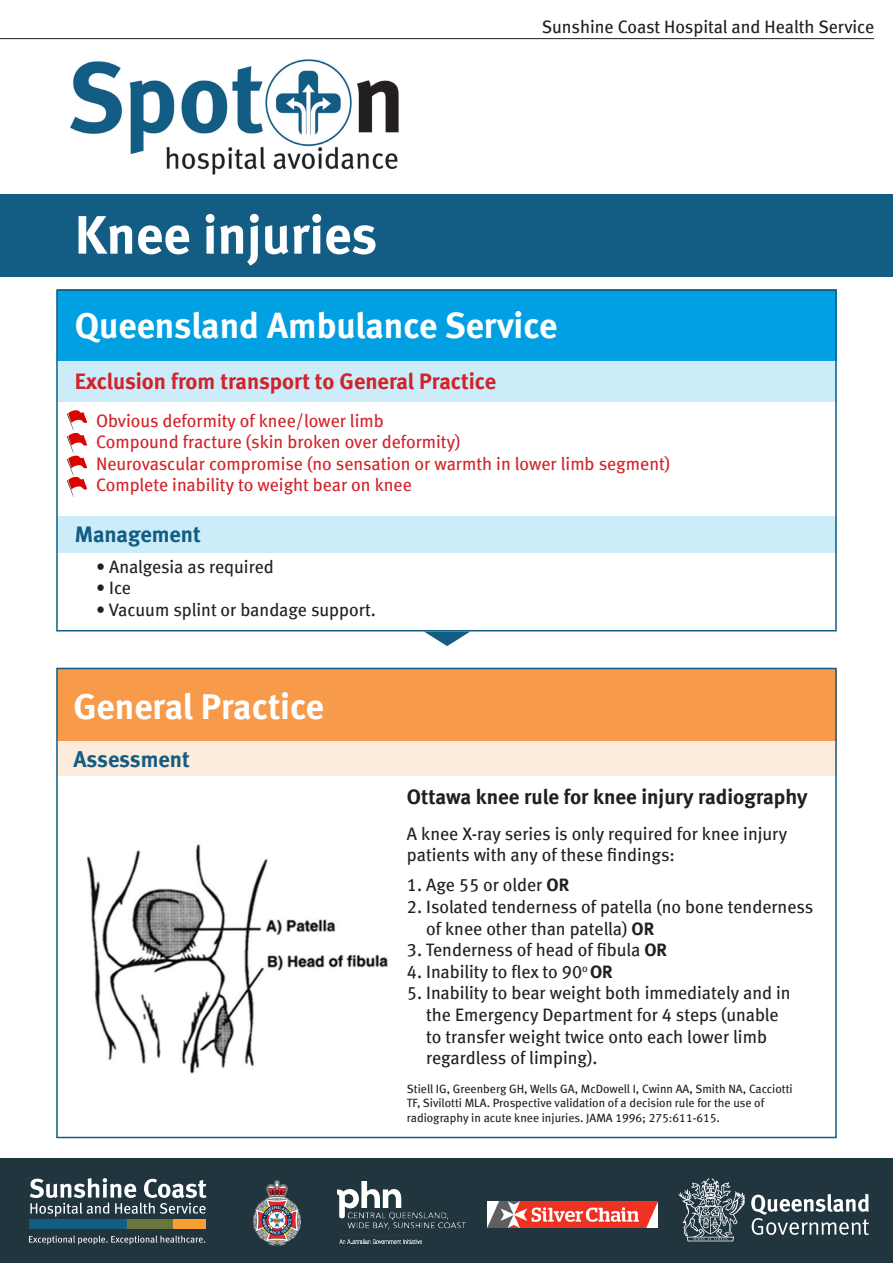
<style>
.page{position:relative;width:893px;height:1263px;background:#fff}
.page>*{position:absolute;margin:0;border:0;box-sizing:border-box;transform-origin:0 0}
.t1{font:54px "Meta Bold LF";color:#fff}
.t2{font:36px "Meta Bold LF";color:#fff}
.t3{font:22.5px "Meta Bold LF";color:#d1232a}
.t4{font:22.5px "Meta Bold LF";color:#135d84}
.t5{font:21px "Meta Bold LF";color:#231f20}
.t6{font:18px/21.6px "Meta Book LF";color:#231f20}
.t7{font:18px "Meta Book LF";color:#d1232a}
.t8{font:12px/14.4px "Meta Book LF";color:#231f20}
.s1{font-family:"Meta";font-weight:700}
</style>
<div class="page">
<div style="left:57px;top:361px;width:780px;height:41px;background:#cdecf9"></div>
<div style="left:57px;top:516px;width:780px;height:36px;background:#cdecf9"></div>
<div style="left:57px;top:289px;width:780px;height:72px;background:#00a0e2"></div>
<hr style="left:0;top:38px;width:874px;height:1px;background:#231f20">
<div style="left:0;top:194px;width:893px;height:83px;background:#135c84"></div>
<div style="left:0;top:1159px;width:893px;height:104px;background:#21353f"></div>
<img style="left:70px;top:59px;width:329px;height:116px">
<div style="left:56px;top:289px;width:781px;height:342px;border:2px solid #135d84"></div>
<div style="left:57px;top:739px;width:780px;height:36px;background:#fdebdb"></div>
<div style="left:57px;top:669px;width:780px;height:71px;background:#f79a4a"></div>
<div style="left:56px;top:668px;width:781px;height:470px;border:2px solid #135d84"></div>
<img style="left:86px;top:844px;width:302px;height:230px">
<svg style="left:67px;top:410px;width:20px;height:87px"></svg>
<svg style="left:424px;top:631px;width:46px;height:15px"></svg>
<div style="left:29px;top:1219px;width:98px;height:10px;background:#135c84"></div>
<div style="left:127px;top:1219px;width:47px;height:10px;background:#6a773c"></div>
<div style="left:174px;top:1219px;width:32px;height:10px;background:#f99f33"></div>
<svg style="left:30px;top:1178px;width:176px;height:39px"></svg>
<svg style="left:29px;top:1235px;width:176px;height:9px"></svg>
<svg style="left:751px;top:1194px;width:118px;height:41px"></svg>
<svg style="left:679px;top:1178px;width:66px;height:63px"></svg>
<img style="left:253px;top:1180px;width:47px;height:65px">
<img style="left:338px;top:1181px;width:127px;height:62px">
<img style="left:488px;top:1201px;width:170px;height:27px">
<p class="t1" style="left:75px;top:203px;width:304px">Knee injuries</p>
<p class="t6" style="left:542px;top:15px;width:334px">Sunshine Coast Hospital and Health Service</p>
<p class="t2" style="left:75px;top:304px;width:484px">Queensland Ambulance Service</p>
<p class="t3" style="left:75px;top:368px;width:423px">Exclusion from transport to General Practice</p>
<p class="t7" style="left:96px;top:410px;width:289px">Obvious deformity of knee/lower limb</p>
<p class="t7" style="left:96px;top:431px;width:366px">Compound fracture (skin broken over deformity)</p>
<p class="t7" style="left:96px;top:453px;width:576px">Neurovascular compromise (no sensation or warmth in lower limb segment)</p>
<p class="t7" style="left:96px;top:474px;width:317px">Complete inability to weight bear on knee</p>
<p class="t4" style="left:75px;top:520px;width:128px">Management</p>
<p class="t6" style="left:96px;top:555px;width:179px">• Analgesia as required</p>
<p class="t6" style="left:96px;top:577px;width:36px">• Ice</p>
<p class="t6" style="left:96px;top:599px;width:281px">• Vacuum splint or bandage support.</p>
<p class="t2" style="left:74px;top:685px;width:252px">General Practice</p>
<p class="t4" style="left:74px;top:745px;width:118px">Assessment</p>
<p class="t5" style="left:407px;top:784px;width:402px">Ottawa knee rule for knee injury radiography</p>
<p class="t6" style="left:407px;top:822px;width:382px">A knee X-ray series is only required for knee injury patients with any of these findings:</p>
<p class="t6" style="left:407px;top:874px;width:164px">1. Age 55 or older <span class="s1">OR</span></p>
<p class="t6" style="left:426px;top:896px;width:389px;text-indent:-19px">2. Isolated tenderness of patella (no bone tenderness of knee other than patella) <span class="s1">OR</span></p>
<p class="t6" style="left:407px;top:939px;width:262px">3. Tenderness of head of fibula <span class="s1">OR</span></p>
<p class="t6" style="left:407px;top:960px;width:207px">4. Inability to flex to 90<sup>o</sup> <span class="s1">OR</span></p>
<p class="t6" style="left:426px;top:982px;width:366px;text-indent:-19px">5. Inability to bear weight both immediately and in the Emergency Department for 4 steps (unable to transfer weight twice onto each lower limb regardless of limping).</p>
<p class="t8" style="left:407px;top:1081px;width:387px">Stiell IG, Greenberg GH, Wells GA, McDowell I, Cwinn AA, Smith NA, Cacciotti<br>TF, Sivilotti MLA. Prospective validation of a decision rule for the use of radiography in acute knee injuries. JAMA 1996; 275:611-615.</p>
</div>
